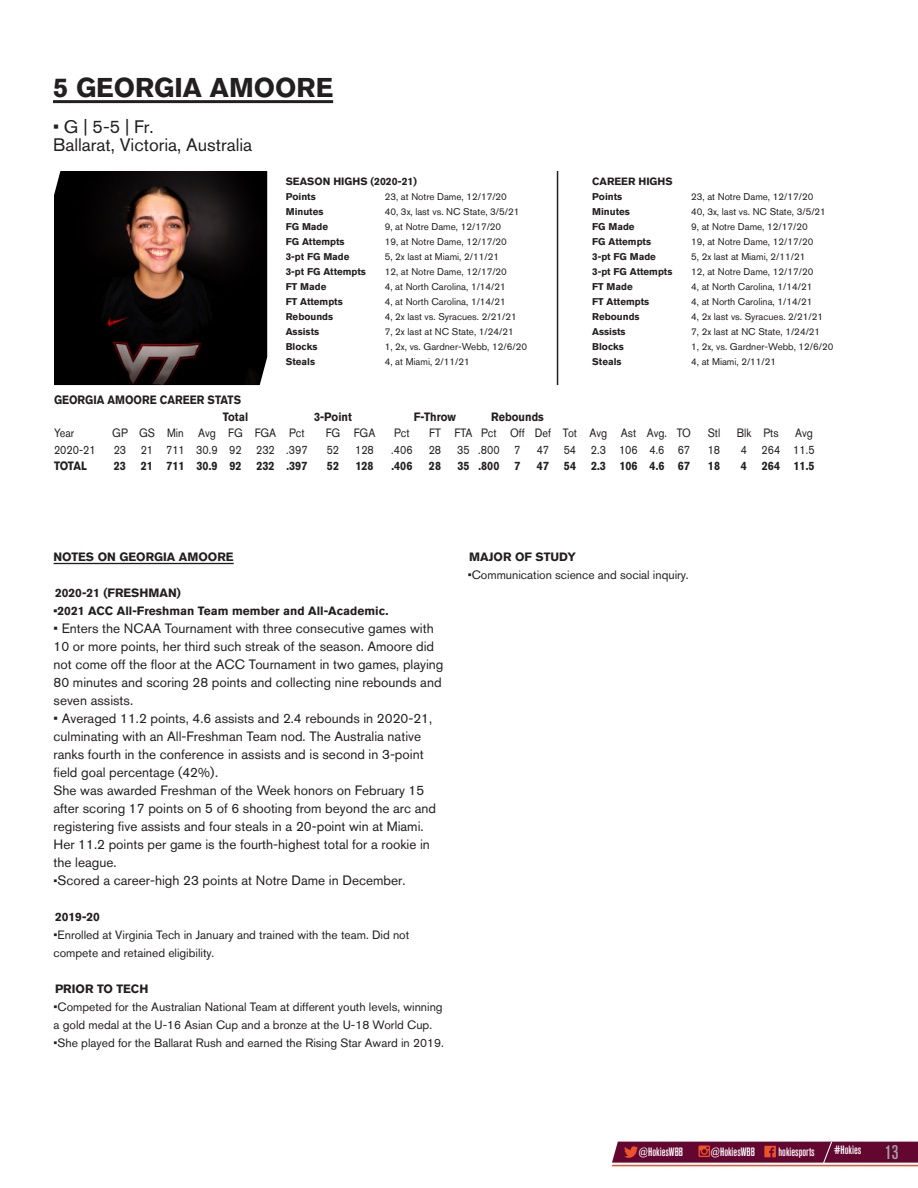
<style>
.page{position:relative;width:918px;height:1188px;background:#fff}
.page>*{position:absolute;margin:0;border:0;box-sizing:border-box;transform-origin:0 0}
.t1{font:700 27px "Akzidenz Grotesk BQ";color:#231f20}
.t2{font:500 condensed 19.5px "Akzidenz Grotesk BQ";color:#a2a5aa}
.t3{font:18px "Akzidenz Grotesk BQ";color:#231f20}
.t4{font:13.5px/18px "Akzidenz Grotesk BQ";color:#231f20}
.t5{font:12px/18px "Akzidenz Grotesk BQ";color:#231f20}
.t6{font:12px "Akzidenz Grotesk BQ";color:#231f20;scale:.9 1}
.Box_ind_stats{font:700 12px "Akzidenz Grotesk BQ";color:#231f20;scale:.9 1}
.Box_ind_stats-2{font:700 12px "Akzidenz Grotesk BQ";color:#231f20}
.t7{font:500 condensed 12px "Akzidenz Grotesk BQ";color:#fff}
.t8{font:700 10.5px "Akzidenz Grotesk BQ";color:#231f20}
.t9{font:9.75px "Akzidenz Grotesk BQ";color:#231f20}
.t10{font:700 9.75px "Akzidenz Grotesk BQ";color:#231f20}
.s1{font-size:12px}
</style>
<div class="page">
<svg style="left:612px;top:1141px;width:306px;height:25px;background:#812b49"></svg>
<hr style="left:53px;top:100px;width:280px;height:3px;background:#231f20">
<img style="left:54px;top:171px;width:213px;height:214px">
<hr style="left:54px;top:563px;width:180px;height:1px;background:#231f20">
<hr style="left:557px;top:171px;width:1px;height:214px;background:#231f20">
<p class="t1" style="left:53px;top:72px;width:282px">5 GEORGIA AMOORE</p>
<p class="t3" style="left:53px;top:116px;width:100px">• G | 5-5 | Fr.</p>
<p class="t3" style="left:53px;top:134px;width:201px">Ballarat, Victoria, Australia</p>
<p class="t8" style="left:286px;top:176px;width:133px">SEASON HIGHS (2020-21)</p>
<p class="t10" style="left:286px;top:191px;width:32px">Points</p>
<p class="t9" style="left:385px;top:191px;width:124px">23, at Notre Dame, 12/17/20</p>
<p class="t10" style="left:286px;top:206px;width:39px">Minutes</p>
<p class="t9" style="left:385px;top:206px;width:136px">40, 3x, last vs. NC State, 3/5/21</p>
<p class="t10" style="left:286px;top:221px;width:44px">FG Made</p>
<p class="t9" style="left:385px;top:221px;width:118px">9, at Notre Dame, 12/17/20</p>
<p class="t10" style="left:286px;top:236px;width:60px">FG Attempts</p>
<p class="t9" style="left:385px;top:236px;width:124px">19, at Notre Dame, 12/17/20</p>
<p class="t10" style="left:286px;top:251px;width:65px">3-pt FG Made</p>
<p class="t9" style="left:385px;top:251px;width:116px">5, 2x last at Miami, 2/11/21</p>
<p class="t10" style="left:286px;top:266px;width:82px">3-pt FG Attempts</p>
<p class="t9" style="left:385px;top:266px;width:124px">12, at Notre Dame, 12/17/20</p>
<p class="t10" style="left:286px;top:281px;width:42px">FT Made</p>
<p class="t9" style="left:385px;top:281px;width:123px">4, at North Carolina, 1/14/21</p>
<p class="t10" style="left:286px;top:296px;width:59px">FT Attempts</p>
<p class="t9" style="left:385px;top:296px;width:123px">4, at North Carolina, 1/14/21</p>
<p class="t10" style="left:286px;top:311px;width:49px">Rebounds</p>
<p class="t9" style="left:385px;top:311px;width:134px">4, 2x last vs. Syracues. 2/21/21</p>
<p class="t10" style="left:286px;top:326px;width:35px">Assists</p>
<p class="t9" style="left:385px;top:326px;width:131px">7, 2x last at NC State, 1/24/21</p>
<p class="t10" style="left:286px;top:341px;width:33px">Blocks</p>
<p class="t9" style="left:385px;top:341px;width:144px">1, 2x, vs. Gardner-Webb, 12/6/20</p>
<p class="t10" style="left:286px;top:356px;width:31px">Steals</p>
<p class="t9" style="left:385px;top:356px;width:87px">4, at Miami, 2/11/21</p>
<p class="t8" style="left:592px;top:176px;width:82px">CAREER HIGHS</p>
<p class="t10" style="left:592px;top:191px;width:32px">Points</p>
<p class="t9" style="left:691px;top:191px;width:124px">23, at Notre Dame, 12/17/20</p>
<p class="t10" style="left:592px;top:206px;width:39px">Minutes</p>
<p class="t9" style="left:691px;top:206px;width:136px">40, 3x, last vs. NC State, 3/5/21</p>
<p class="t10" style="left:592px;top:221px;width:44px">FG Made</p>
<p class="t9" style="left:691px;top:221px;width:118px">9, at Notre Dame, 12/17/20</p>
<p class="t10" style="left:592px;top:236px;width:60px">FG Attempts</p>
<p class="t9" style="left:691px;top:236px;width:124px">19, at Notre Dame, 12/17/20</p>
<p class="t10" style="left:592px;top:251px;width:65px">3-pt FG Made</p>
<p class="t9" style="left:691px;top:251px;width:116px">5, 2x last at Miami, 2/11/21</p>
<p class="t10" style="left:592px;top:266px;width:82px">3-pt FG Attempts</p>
<p class="t9" style="left:691px;top:266px;width:124px">12, at Notre Dame, 12/17/20</p>
<p class="t10" style="left:592px;top:281px;width:42px">FT Made</p>
<p class="t9" style="left:691px;top:281px;width:123px">4, at North Carolina, 1/14/21</p>
<p class="t10" style="left:592px;top:296px;width:59px">FT Attempts</p>
<p class="t9" style="left:691px;top:296px;width:123px">4, at North Carolina, 1/14/21</p>
<p class="t10" style="left:592px;top:311px;width:49px">Rebounds</p>
<p class="t9" style="left:691px;top:311px;width:134px">4, 2x last vs. Syracues. 2/21/21</p>
<p class="t10" style="left:592px;top:326px;width:35px">Assists</p>
<p class="t9" style="left:691px;top:326px;width:131px">7, 2x last at NC State, 1/24/21</p>
<p class="t10" style="left:592px;top:341px;width:33px">Blocks</p>
<p class="t9" style="left:691px;top:341px;width:144px">1, 2x, vs. Gardner-Webb, 12/6/20</p>
<p class="t10" style="left:592px;top:356px;width:31px">Steals</p>
<p class="t9" style="left:691px;top:356px;width:87px">4, at Miami, 2/11/21</p>
<p class="Box_ind_stats" style="left:54px;top:393px;width:209px">GEORGIA AMOORE CAREER STATS</p>
<p class="Box_ind_stats" style="left:223px;top:410px;width:30px">Total</p>
<p class="Box_ind_stats" style="left:314px;top:410px;width:44px">3-Point</p>
<p class="Box_ind_stats" style="left:414px;top:410px;width:48px">F-Throw</p>
<p class="Box_ind_stats" style="left:491px;top:410px;width:60px">Rebounds</p>
<p class="t6" style="left:54px;top:426px;width:24px">Year</p>
<p class="t6" style="left:112px;top:426px;width:215px">GP GS Min Avg FG FGA Pct</p>
<p class="t6" style="left:326px;top:426px;width:57px">FG FGA</p>
<p class="t6" style="left:394px;top:426px;width:19px">Pct</p>
<p class="t6" style="left:429px;top:426px;width:292px">FT FTA Pct Off Def Tot Avg Ast Avg. TO</p>
<p class="t6" style="left:708px;top:426px;width:16px">Stl</p>
<p class="t6" style="left:737px;top:426px;width:48px">Blk Pts</p>
<p class="t6" style="left:795px;top:426px;width:21px">Avg</p>
<p class="t6" style="left:54px;top:443px;width:48px">2020-21</p>
<p class="t6" style="left:114px;top:443px;width:217px">23 21 711 30.9 92 232 .397</p>
<p class="t6" style="left:327px;top:443px;width:15px">52</p>
<p class="t6" style="left:355px;top:443px;width:66px">128 .406</p>
<p class="t6" style="left:429px;top:443px;width:15px">28</p>
<p class="t6" style="left:457px;top:443px;width:72px">35 .800 7</p>
<p class="t6" style="left:537px;top:443px;width:172px">47 54 2.3 106 4.6 67</p>
<p class="t6" style="left:708px;top:443px;width:15px">18</p>
<p class="t6" style="left:741px;top:443px;width:84px">4 264 11.5</p>
<p class="Box_ind_stats" style="left:54px;top:459px;width:38px">TOTAL</p>
<p class="Box_ind_stats" style="left:114px;top:459px;width:217px">23 21 711 30.9 92 232 .397</p>
<p class="Box_ind_stats" style="left:327px;top:459px;width:15px">52</p>
<p class="Box_ind_stats" style="left:355px;top:459px;width:22px">128</p>
<p class="Box_ind_stats" style="left:392px;top:459px;width:25px">.406</p>
<p class="Box_ind_stats" style="left:429px;top:459px;width:15px">28</p>
<p class="Box_ind_stats" style="left:457px;top:459px;width:48px">35 .800</p>
<p class="Box_ind_stats" style="left:514px;top:459px;width:8px">7</p>
<p class="Box_ind_stats" style="left:537px;top:459px;width:45px">47 54</p>
<p class="Box_ind_stats" style="left:591px;top:459px;width:111px">2.3 106 4.6 67</p>
<p class="Box_ind_stats" style="left:708px;top:459px;width:15px">18</p>
<p class="Box_ind_stats" style="left:741px;top:459px;width:83px">4 264 11.5</p>
<p class="Box_ind_stats-2" style="left:54px;top:550px;width:182px">NOTES ON GEORGIA AMOORE</p>
<p class="Box_ind_stats-2" style="left:55px;top:586px;width:127px">2020-21 (FRESHMAN)</p>
<p class="Box_ind_stats-2" style="left:54px;top:604px;width:337px">•2021 ACC All-Freshman Team member and All-Academic.</p>
<p class="t4" style="left:54px;top:620px;width:391px">• Enters the NCAA Tournament with three consecutive games with 10 or more points, her third such streak of the season. Amoore did not come off the floor at the ACC Tournament in two games, playing 80 minutes and scoring 28 points and collecting nine rebounds and seven assists.</p>
<p class="t4" style="left:54px;top:710px;width:380px">• Averaged 11.2 points, 4.6 assists and 2.4 rebounds in 2020-21, culminating with an All-Freshman Team nod. The Australia native ranks fourth in the conference in assists and is second in 3-point field goal percentage (42%).</p>
<p class="t4" style="left:54px;top:782px;width:384px">She was awarded Freshman of the Week honors on February 15 after scoring 17 points on 5 of 6 shooting from beyond the arc and registering five assists and four steals in a 20-point win at Miami.</p>
<p class="t4" style="left:54px;top:836px;width:378px">Her 11.2 points per game is the fourth-highest total for a rookie in the league.</p>
<p class="t4" style="left:54px;top:872px;width:352px"><span class="s1">•</span>Scored a career-high 23 points at Notre Dame in December.</p>
<p class="Box_ind_stats-2" style="left:55px;top:910px;width:46px">2019-20</p>
<p class="t5" style="left:54px;top:926px;width:357px">•Enrolled at Virginia Tech in January and trained with the team. Did not compete and retained eligibility.</p>
<p class="Box_ind_stats-2" style="left:55px;top:982px;width:95px">PRIOR TO TECH</p>
<p class="t5" style="left:54px;top:998px;width:391px">•Competed for the Australian National Team at different youth levels, winning a gold medal at the U-16 Asian Cup and a bronze at the U-18 World Cup.</p>
<p class="t5" style="left:54px;top:1034px;width:390px">•She played for the Ballarat Rush and earned the Rising Star Award in 2019.</p>
<p class="Box_ind_stats-2" style="left:469px;top:550px;width:108px">MAJOR OF STUDY</p>
<p class="t5" style="left:468px;top:566px;width:221px">•Communication science and social inquiry.</p>
<p class="t7" style="left:639px;top:1145px;width:46px">@HokiesWBB</p>
<p class="t7" style="left:710px;top:1145px;width:46px">@HokiesWBB</p>
<p class="t7" style="left:779px;top:1145px;width:38px">hokiesports</p>
<p class="t7" style="left:834px;top:1144px;width:29px">#Hokies</p>
<h2 class="t2" style="left:885px;top:1141px;width:15px">13</h2>
</div>
